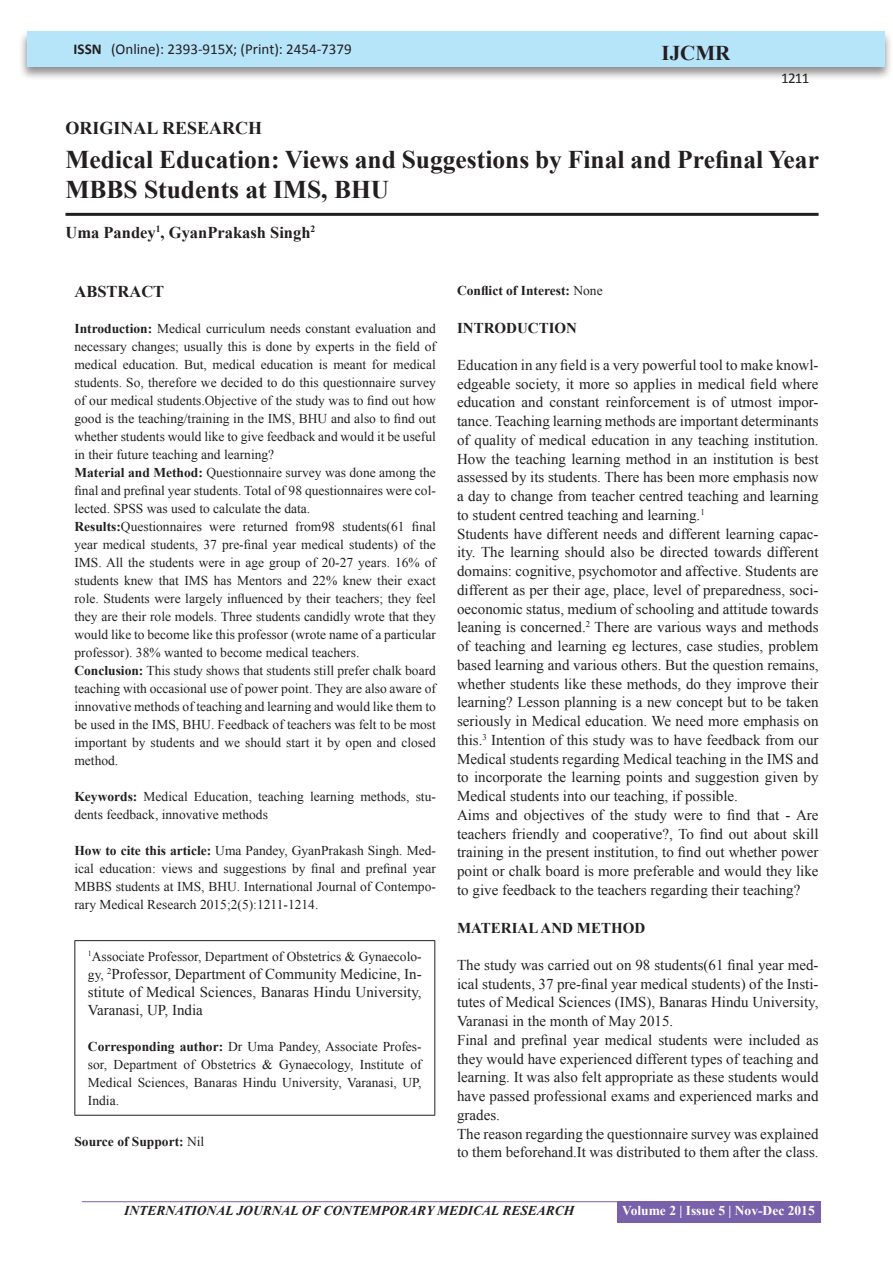
<style>
.page{position:relative;width:893px;height:1263px;background:#fff}
.page>*{position:absolute;margin:0;border:0;box-sizing:border-box;transform-origin:0 0}
.A_Title_New{font:700 25.5px/30px "Times New Roman";color:#231f20}
.t1{font:700 21px "Times New Roman";color:#231f20}
.AT_new{font:700 18px "Times New Roman";color:#231f20}
.AU-New{font:700 16.5px "Times New Roman";color:#231f20}
.ABS_new{font:700 16.5px "Times New Roman";color:#231f20}
.TX_New{font:15px/18.8px "Times New Roman";color:#231f20;text-align:justify}
.Affi_New{font:15px/18px "Times New Roman";color:#231f20;text-align:justify}
.t2{font:15px "Calibri";color:#231f20}
.t3{font:700 15px "Times New Roman";color:#231f20}
.ABS_TEXT_New{font:13.5px/18px "Times New Roman";color:#231f20;text-align:justify}
.HTC_new{font:13.5px/18px "Times New Roman";color:#231f20;text-align:justify}
.Corresponding{font:13.5px/18px "Times New Roman";color:#231f20;text-align:justify}
.Keyword_New{font:13.5px/18px "Times New Roman";color:#231f20}
.Affi_New-2{font:13.5px "Times New Roman";color:#231f20}
.t4{font:italic 700 13.5px "Times New Roman";color:#231f20}
.t5{font:700 13.5px "Times New Roman";color:#fff}
.COI_New{font:700 13.5px "Times New Roman";color:#231f20}
.SOS_New{font:700 13.5px "Times New Roman";color:#231f20}
.s1{font-weight:700}
.s2{font-size:13.5px}
.s3{font-weight:400}
</style>
<div class="page">
<div style="left:19px;top:29px;width:874px;height:52px;background:#231f20;opacity:.5"></div>
<div style="left:27px;top:31px;width:858px;height:35px;background:#b6e4f9"></div>
<hr style="left:82px;top:1201px;width:586px;height:1px;background:#7960aa">
<div style="left:617px;top:1201px;width:204px;height:22px;background:#7960aa"></div>
<hr style="left:65px;top:213px;width:754px;height:3px;background:#231f20">
<hr style="left:74px;top:940px;width:361px;height:1px;background:#231f20">
<hr style="left:74px;top:941px;width:1px;height:174px;background:#231f20">
<hr style="left:434px;top:941px;width:1px;height:174px;background:#231f20">
<hr style="left:74px;top:1115px;width:361px;height:1px;background:#231f20">
<p class="t2" style="left:74px;top:40px;width:280px"><span class="s1">ISSN</span> (Online): 2393-915X; (Print): 2454-7379</p>
<h2 class="t1" style="left:662px;top:39px;width:70px">IJCMR</h2>
<p class="t2" style="left:781px;top:69px;width:30px">1211</p>
<p class="AT_new" style="left:65px;top:115px;width:198px">ORIGINAL RESEARCH</p>
<p class="A_Title_New" style="left:65px;top:144px;width:755px">Medical Education: Views and Suggestions by Final and Prefinal Year<br>MBBS Students at IMS, BHU</p>
<p class="AU-New" style="left:65px;top:221px;width:251px">Uma Pandey<sup>1</sup>, GyanPrakash Singh<sup>2</sup></p>
<p class="ABS_new" style="left:74px;top:280px;width:91px">ABSTRACT</p>
<p class="ABS_TEXT_New" style="left:74px;top:319px;width:363px"><span class="s1">Introduction:</span> Medical curriculum needs constant evaluation and necessary changes; usually this is done by experts in the field of medical education. But, medical education is meant for medical students. So, therefore we decided to do this questionnaire survey of our medical students.Objective of the study was to find out how good is the teaching/training in the IMS, BHU and also to find out whether students would like to give feedback and would it be useful in their future teaching and learning?</p>
<p class="ABS_TEXT_New" style="left:74px;top:463px;width:363px"><span class="s1">Material and Method:</span> Questionnaire survey was done among the final and prefinal year students. Total of 98 questionnaires were col&shy;lected. SPSS was used to calculate the data.</p>
<p class="ABS_TEXT_New" style="left:74px;top:517px;width:363px"><span class="s1">Results:</span>Questionnaires were returned from98 students(61 final year medical students, 37 pre-final year medical students) of the IMS. All the students were in age group of 20-27 years. 16% of students knew that IMS has Mentors and 22% knew their exact role. Students were largely influenced by their teachers; they feel they are their role models. Three students candidly wrote that they would like to become like this professor (wrote name of a particular professor). 38% wanted to become medical teachers.</p>
<p class="ABS_TEXT_New" style="left:74px;top:661px;width:363px"><span class="s1">Conclusion:</span> This study shows that students still prefer chalk board teaching with occasional use of power point. They are also aware of innovative methods of teaching and learning and would like them to be used in the IMS, BHU. Feedback of teachers was felt to be most important by students and we should start it by open and closed method.</p>
<p class="Keyword_New" style="left:74px;top:787px;width:363px"><span class="s1">Keywords:</span> Medical Education, teaching learning methods, stu&shy;dents feedback, innovative methods</p>
<p class="HTC_new" style="left:74px;top:841px;width:363px"><span class="s1">How to cite this article:</span> Uma Pandey, GyanPrakash Singh. Med&shy;ical education: views and suggestions by final and prefinal year MBBS students at IMS, BHU. International Journal of Contempo&shy;rary Medical Research 2015;2(5):1211-1214.</p>
<p class="Affi_New-2" style="left:88px;top:947px;width:335px"><sup>1</sup>Associate Professor, Department of Obstetrics &amp; Gynaecolo-</p>
<p class="Affi_New" style="left:88px;top:964px;width:335px"><span class="s2">gy,</span> <sup>2</sup>Professor, Department of Community Medicine, In&shy;stitute of Medical Sciences, Banaras Hindu University, Varanasi, UP, India</p>
<p class="Corresponding" style="left:88px;top:1037px;width:335px"><span class="s1">Corresponding author:</span> Dr Uma Pandey, Associate Profes&shy;sor, Department of Obstetrics &amp; Gynaecology, Institute of Medical Sciences, Banaras Hindu University, Varanasi, UP, India.</p>
<p class="SOS_New" style="left:74px;top:1132px;width:131px">Source of Support: <span class="s3">Nil</span></p>
<p class="COI_New" style="left:457px;top:281px;width:147px">Conflict of Interest: <span class="s3">None</span></p>
<h1 class="t3" style="left:457px;top:318px;width:121px">INTRODUCTION</h1>
<p class="TX_New" style="left:457px;top:355px;width:363px">Education in any field is a very powerful tool to make knowl&shy;edgeable society, it more so applies in medical field where education and constant reinforcement is of utmost impor&shy;tance. Teaching learning methods are important determinants of quality of medical education in any teaching institution.<br>How the teaching learning method in an institution is best assessed by its students. There has been more emphasis now a day to change from teacher centred teaching and learning to student centred teaching and learning.<sup>1</sup></p>
<p class="TX_New" style="left:457px;top:524px;width:363px">Students have different needs and different learning capac&shy;ity. The learning should also be directed towards different domains: cognitive, psychomotor and affective. Students are different as per their age, place, level of preparedness, soci&shy;oeconomic status, medium of schooling and attitude towards leaning is concerned.<sup>2</sup> There are various ways and methods of teaching and learning eg lectures, case studies, problem based learning and various others. But the question remains, whether students like these methods, do they improve their learning? Lesson planning is a new concept but to be taken seriously in Medical education. We need more emphasis on this.<sup>3</sup> Intention of this study was to have feedback from our Medical students regarding Medical teaching in the IMS and to incorporate the learning points and suggestion given by Medical students into our teaching, if possible.</p>
<p class="TX_New" style="left:457px;top:805px;width:363px">Aims and objectives of the study were to find that - Are teachers friendly and cooperative?, To find out about skill training in the present institution, to find out whether power point or chalk board is more preferable and would they like to give feedback to the teachers regarding their teaching?</p>
<h1 class="t3" style="left:457px;top:918px;width:190px">MATERIAL AND METHOD</h1>
<p class="TX_New" style="left:457px;top:955px;width:363px">The study was carried out on 98 students(61 final year med&shy;ical students, 37 pre-final year medical students) of the Insti&shy;tutes of Medical Sciences (IMS), Banaras Hindu University, Varanasi in the month of May 2015.</p>
<p class="TX_New" style="left:457px;top:1030px;width:363px">Final and prefinal year medical students were included as they would have experienced different types of teaching and learning. It was also felt appropriate as these students would have passed professional exams and experienced marks and grades.</p>
<p class="TX_New" style="left:457px;top:1124px;width:363px">The reason regarding the questionnaire survey was explained to them beforehand.It was distributed to them after the class.</p>
<p class="t4" style="left:124px;top:1201px;width:452px">INTERNATIONAL JOURNAL OF CONTEMPORARY MEDICAL RESEARCH</p>
<p class="t5" style="left:622px;top:1201px;width:194px">Volume 2 | Issue 5 | Nov-Dec 2015</p>
</div>
